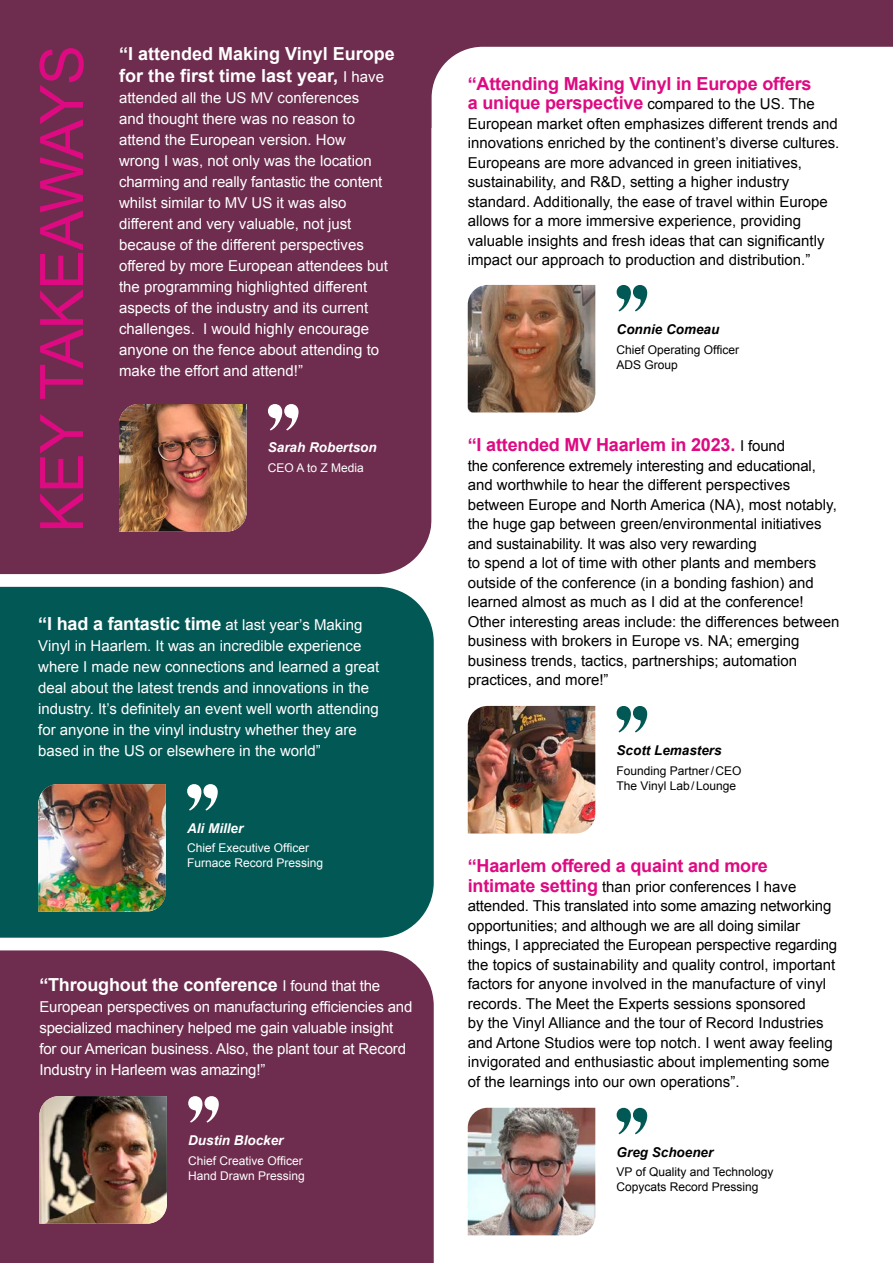
<style>
.page{position:relative;width:893px;height:1263px;background:#fff}
.page>*{position:absolute;margin:0;border:0;box-sizing:border-box;transform-origin:0 0}
.t1{font:60px "Arial";letter-spacing:-.01em;color:#dd0a81}
.t2{font:700 18px/22.5px "Arial";color:#fff}
.t3{font:700 18px "Arial";letter-spacing:-.01em;color:#dd0a81}
.t4{font:15px/19.5px "Arial";color:#000}
.t5{font:15px/21px "Arial";color:#fff}
.t6{font:italic 700 13.5px "Arial";color:#000}
.t7{font:italic 700 13.5px "Arial";color:#fff}
.t8{font:12px/15px "Arial";color:#000}
.t9{font:12px/15px "Arial";color:#fff}
.s1{font-weight:400;font-size:15px}
.s2{font-weight:700;font-size:18px;color:#dd0a81}
.s3{font-weight:400;font-size:15px;color:#000}
</style>
<div class="page">
<div style="left:0;top:0;width:432px;height:574px;background:#6e2c4e"></div>
<div style="left:426px;top:0;width:467px;height:128px;background:#6e2c4e"></div>
<svg style="left:432px;top:47px;width:461px;height:366px"></svg>
<img style="left:468px;top:285px;width:127px;height:127px">
<svg style="left:616px;top:284px;width:33px;height:27px"></svg>
<img style="left:119px;top:404px;width:128px;height:127px">
<svg style="left:267px;top:403px;width:34px;height:27px"></svg>
<img style="left:468px;top:706px;width:127px;height:127px">
<svg style="left:616px;top:706px;width:32px;height:26px"></svg>
<div style="left:0;top:587px;width:434px;height:351px;background:#025854"></div>
<img style="left:38px;top:784px;width:128px;height:128px">
<svg style="left:186px;top:783px;width:34px;height:28px"></svg>
<div style="left:0;top:950px;width:434px;height:313px;background:#6e2c4e"></div>
<img style="left:39px;top:1096px;width:128px;height:128px">
<svg style="left:187px;top:1095px;width:34px;height:27px"></svg>
<img style="left:468px;top:1108px;width:127px;height:127px">
<svg style="left:616px;top:1107px;width:32px;height:27px"></svg>
<h1 class="t1" style="left:23px;top:532px;width:489px;rotate:-90deg">KEY TAKEAWAYS</h1>
<p class="t2" style="left:119px;top:43px;width:277px">“I attended Making Vinyl Europe for the first time last year, <span class="s1">I have</span></p>
<p class="t5" style="left:119px;top:88px;width:271px">attended all the US MV conferences<br>and thought there was no reason to attend the European version. How wrong I was, not only was the location charming and really fantastic the content whilst similar to MV US it was also different and very valuable, not just because of the different perspectives offered by more European attendees but the programming highlighted different aspects of the industry and its current challenges. I would highly encourage anyone on the fence about attending to make the effort and attend!”</p>
<p class="t7" style="left:268px;top:439px;width:110px">Sarah Robertson</p>
<p class="t9" style="left:268px;top:460px;width:98px">CEO A to Z Media</p>
<p class="t2" style="left:38px;top:613px;width:326px">“I had a fantastic time <span class="s1">at last year’s Making</span></p>
<p class="t5" style="left:38px;top:635px;width:343px">Vinyl in Haarlem. It was an incredible experience where I made new connections and learned a great deal about the latest trends and innovations in the industry. It’s definitely an event well worth attending for anyone in the vinyl industry whether they are based in the US or elsewhere in the world”</p>
<p class="t7" style="left:187px;top:819px;width:58px">Ali Miller</p>
<p class="t9" style="left:187px;top:840px;width:138px">Chief Executive Officer<br>Furnace Record Pressing</p>
<p class="t2" style="left:39px;top:974px;width:342px">“Throughout the conference <span class="s1">I found that the</span></p>
<p class="t5" style="left:39px;top:996px;width:375px">European perspectives on manufacturing efficiencies and specialized machinery helped me gain valuable insight for our American business. Also, the plant tour at Record Industry in Harleem was amazing!”</p>
<p class="t7" style="left:188px;top:1132px;width:97px">Dustin Blocker</p>
<p class="t9" style="left:188px;top:1153px;width:118px">Chief Creative Officer<br>Hand Drawn Pressing</p>
<p class="t3" style="left:468px;top:73px;width:345px">“Attending Making Vinyl in Europe offers</p>
<p class="t4" style="left:468px;top:94px;width:373px"><span class="s2">a unique perspective</span> compared to the US. The European market often emphasizes different trends and innovations enriched by the continent’s diverse cultures.<br>Europeans are more advanced in green initiatives, sustainability, and R&amp;D, setting a higher industry standard. Additionally, the ease of travel within Europe allows for a more immersive experience, providing valuable insights and fresh ideas that can significantly impact our approach to production and distribution.”</p>
<p class="t6" style="left:617px;top:321px;width:104px">Connie Comeau</p>
<p class="t8" style="left:617px;top:342px;width:124px">Chief Operating Officer<br>ADS Group</p>
<p class="t3" style="left:468px;top:434px;width:319px">“I attended MV Haarlem in 2023. <span class="s3">I found</span></p>
<p class="t4" style="left:468px;top:456px;width:373px">the conference extremely interesting and educational, and worthwhile to hear the different perspectives between Europe and North America (NA), most notably, the huge gap between green/environmental initiatives and sustainability. It was also very rewarding<br>to spend a lot of time with other plants and members outside of the conference (in a bonding fashion) and learned almost as much as I did at the conference!<br>Other interesting areas include: the differences between business with brokers in Europe vs. NA; emerging business trends, tactics, partnerships; automation practices, and more!”</p>
<p class="t6" style="left:617px;top:741px;width:107px">Scott Lemasters</p>
<p class="t8" style="left:617px;top:763px;width:127px">Founding Partner/CEO<br>The Vinyl Lab/Lounge</p>
<p class="t3" style="left:468px;top:855px;width:302px">“Haarlem offered a quaint and more</p>
<p class="t4" style="left:468px;top:877px;width:371px"><span class="s2">intimate setting</span> than prior conferences I have attended. This translated into some amazing networking opportunities; and although we are all doing similar things, I appreciated the European perspective regarding the topics of sustainability and quality control, important factors for anyone involved in the manufacture of vinyl records. The Meet the Experts sessions sponsored<br>by the Vinyl Alliance and the tour of Record Industries and Artone Studios were top notch. I went away feeling invigorated and enthusiastic about implementing some of the learnings into our own operations”.</p>
<p class="t6" style="left:617px;top:1143px;width:98px">Greg Schoener</p>
<p class="t8" style="left:617px;top:1165px;width:158px">VP of Quality and Technology<br>Copycats Record Pressing</p>
</div>
